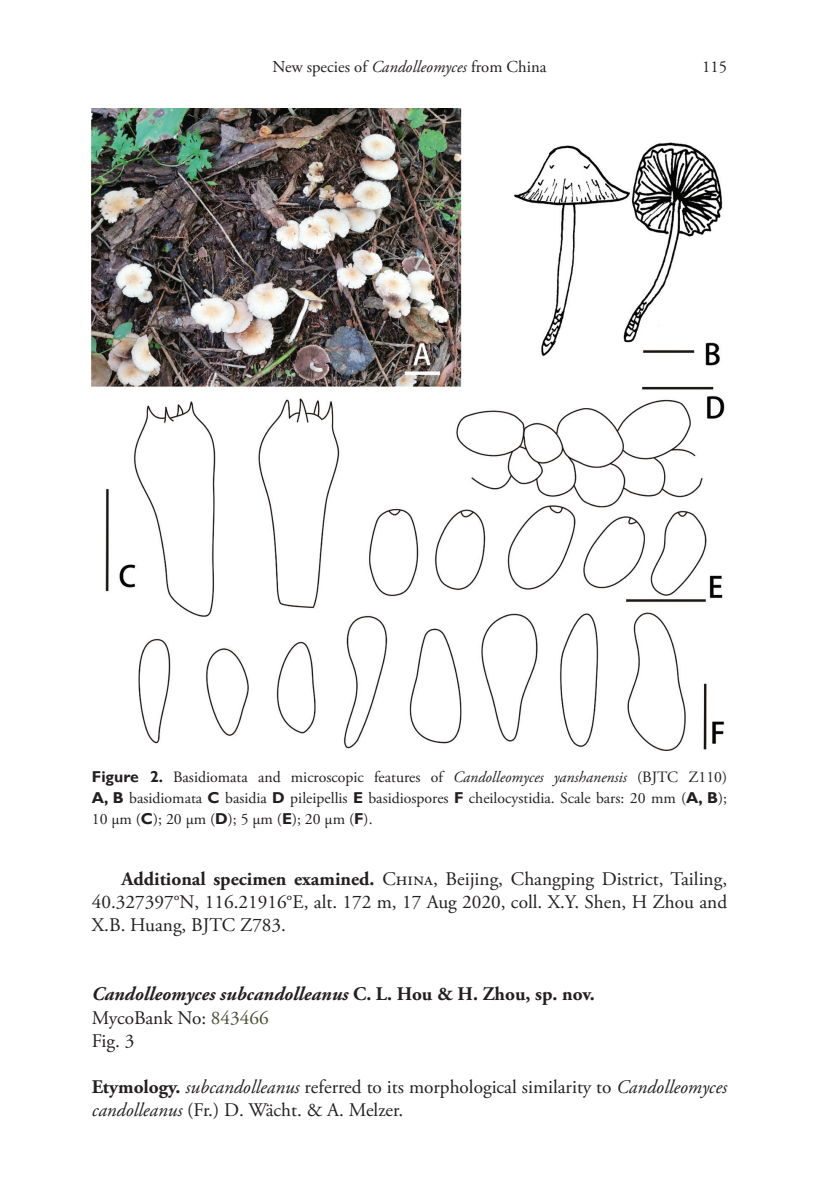
<style>
.page{position:relative;width:819px;height:1191px;background:#fff}
.page>*{position:absolute;margin:0;border:0;box-sizing:border-box;transform-origin:0 0}
.Body_text{font:19.25px/23.1px "Adobe Garamond Pro";color:#231f20;text-align:justify}
.Body_text_-_no_inden{font:19.25px/23.1px "Adobe Garamond Pro";color:#231f20}
.TT_-_Title{font:italic 700 19.25px "Adobe Garamond Pro";color:#231f20}
.TT_-_LSID{font:19.25px "Adobe Garamond Pro";color:#231f20}
.TT_-_Fig-Tab_Citatio{font:19.25px "Adobe Garamond Pro";color:#231f20}
.t1{font:16.62px "Adobe Garamond Pro";color:#231f20}
.FIG_-_Caption{font:15.75px/21px "Adobe Garamond Pro";color:#231f20;text-align:justify}
.s1{font-style:italic}
.s2{font-family:"Gill Sans";font-weight:700}
.s3{font-weight:700}
.s4{font-style:normal}
.s5{color:#4c4d37}
</style>
<div class="page">
<img style="left:92px;top:108px;width:633px;height:643px">
<p class="t1" style="left:272px;top:56px;width:275px">New species of <span class="s1">Candolleomyces</span> from China</p>
<p class="t1" style="left:702px;top:56px;width:26px">115</p>
<p class="FIG_-_Caption" style="left:92px;top:767px;width:636px"><span class="s2">Figure 2.</span> Basidiomata and microscopic features of <span class="s1">Candolleomyces yanshanensis</span> (BJTC Z110)<br><span class="s2">A, B</span> basidiomata <span class="s2">C</span> basidia <span class="s2">D</span> pileipellis <span class="s2">E</span> basidiospores <span class="s2">F</span> cheilocystidia. Scale bars: 20 mm (<span class="s2">A, B</span>); 10 μm (<span class="s2">C</span>); 20 μm (<span class="s2">D</span>); 5 μm (<span class="s2">E</span>); 20 μm (<span class="s2">F</span>).</p>
<p class="Body_text" style="left:92px;top:868px;width:636px;text-indent:30px"><span class="s3">Additional specimen examined.</span> China, Beijing, Changping District, Tailing, 40.327397°N, 116.21916°E, alt. 172 m, 17 Aug 2020, coll. X.Y. Shen, H Zhou and X.B. Huang, BJTC Z783.</p>
<p class="TT_-_Title" style="left:92px;top:983px;width:504px">Candolleomyces subcandolleanus <span class="s4">C. L. Hou &amp; H. Zhou, sp. nov.</span></p>
<p class="TT_-_LSID" style="left:92px;top:1006px;width:178px">MycoBank No: <span class="s5">843466</span></p>
<p class="TT_-_Fig-Tab_Citatio" style="left:92px;top:1029px;width:44px">Fig. 3</p>
<p class="Body_text_-_no_inden" style="left:92px;top:1076px;width:636px"><span class="s3">Etymology.</span> <span class="s1">subcandolleanus</span> referred to its morphological similarity to <span class="s1">Candolleomyces candolleanus</span> (Fr.) D. Wächt. &amp; A. Melzer.</p>
</div>
